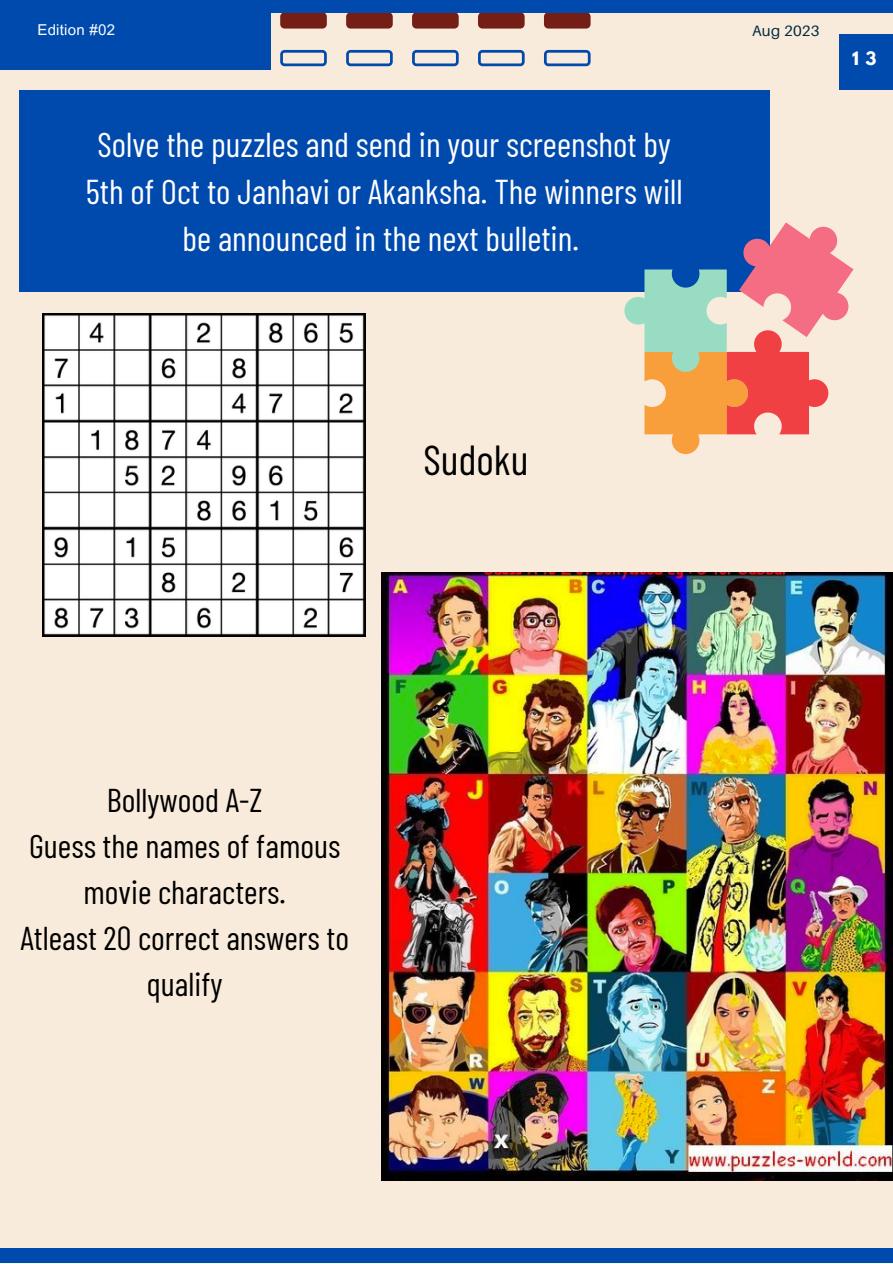
<style>
.page{position:relative;width:893px;height:1264px;background:#fff}
.page>*{position:absolute;margin:0;border:0;box-sizing:border-box;transform-origin:0 0}
.t1{font:42px "Barlow Condensed";color:#000}
.t2{font:34.5px/47.2px "Barlow Condensed";color:#fff;text-align:center}
.t3{font:33px/46px "Barlow Condensed";color:#000;text-align:center}
.t4{font:700 16.5px "League Spartan";color:#fff}
.t5{font:15px "Arial MT Pro";letter-spacing:.015em;color:#fff}
.t6{font:15px "Aileron";letter-spacing:.015em;color:#022a3d}
</style>
<div class="page">
<div style="left:0;top:0;width:892px;height:1262px;background:#f8ebdb"></div>
<svg style="left:280px;top:12px;width:47px;height:17px"></svg>
<svg style="left:346px;top:12px;width:47px;height:17px"></svg>
<svg style="left:412px;top:12px;width:46px;height:17px"></svg>
<svg style="left:478px;top:12px;width:46px;height:17px"></svg>
<svg style="left:544px;top:12px;width:46px;height:17px"></svg>
<svg style="left:280px;top:50px;width:47px;height:16px"></svg>
<svg style="left:346px;top:50px;width:47px;height:16px"></svg>
<svg style="left:412px;top:50px;width:46px;height:16px"></svg>
<svg style="left:478px;top:50px;width:46px;height:16px"></svg>
<svg style="left:544px;top:50px;width:46px;height:16px"></svg>
<div style="left:0;top:0;width:271px;height:69px;background:#004aad"></div>
<div style="left:19px;top:91px;width:750px;height:201px;background:#004aad"></div>
<div style="left:0;top:0;width:892px;height:12px;background:#004aad"></div>
<div style="left:0;top:1248px;width:892px;height:14px;background:#004aad"></div>
<div style="left:838px;top:34px;width:54px;height:55px;background:#004aad"></div>
<img style="left:43px;top:314px;width:322px;height:322px">
<svg style="left:624px;top:222px;width:229px;height:232px"></svg>
<img style="left:381px;top:572px;width:511px;height:608px">
<p class="t5" style="left:37px;top:24px;width:79px">Edition #02</p>
<p class="t6" style="left:752px;top:21px;width:69px">Aug 2023</p>
<p class="t2" style="left:86px;top:119px;width:598px">Solve the puzzles and send in your screenshot by<br>5th of Oct to Janhavi or Akanksha. The winners will be announced in the next bulletin.</p>
<p class="t4" style="left:852px;top:51px;width:26px">1 3</p>
<p class="t1" style="left:423px;top:433px;width:107px">Sudoku</p>
<p class="t3" style="left:107px;top:775px;width:157px">Bollywood A-Z</p>
<p class="t3" style="left:29px;top:821px;width:313px">Guess the names of famous movie characters.</p>
<p class="t3" style="left:20px;top:913px;width:330px">Atleast 20 correct answers to qualify</p>
</div>
